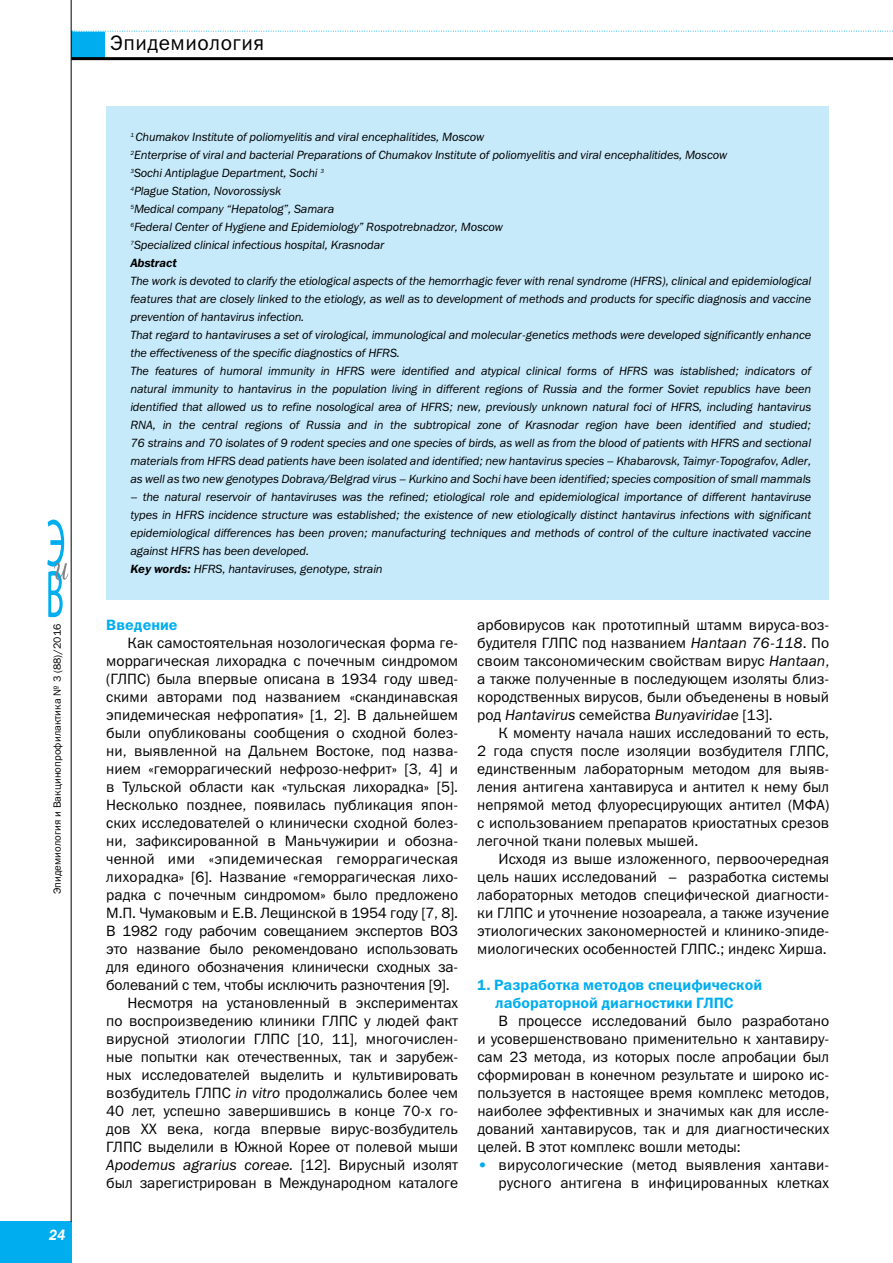
<style>
.page{position:relative;width:893px;height:1263px;background:#fff}
.page>*{position:absolute;margin:0;border:0;box-sizing:border-box;transform-origin:0 0}
.t1{font:21px "Franklin Gothic Book C";letter-spacing:.025em;color:#000}
.t2{font:15px/18px "Franklin Gothic Book C";color:#000;text-align:justify}
.t3{font:15px/18px "Franklin Gothic Demi C";color:#00aeef}
.t4{font:italic 15px "Franklin Gothic Book C";color:#000}
.t5{font:15px "Franklin Gothic Book C";letter-spacing:.02em;color:#000}
.t6{font:italic 15px "Franklin Gothic Demi C";color:#fff;scale:.9 1}
.t7{font:italic 12px/18px "Franklin Gothic Book C";letter-spacing:-.01em;color:#000}
.t8{font:italic 12px "Franklin Gothic Demi C";color:#000}
.t9{font:10.5px "Franklin Gothic Book C";letter-spacing:.005em;color:#000}
.s1{font-family:"Franklin Gothic Demi C"}
.s2{font-style:italic}
.s3{font-style:normal}
.s4{font-family:"Franklin Gothic Demi C";color:#00aeef}
</style>
<div class="page">
<div style="left:0;top:1222px;width:71px;height:41px;background:#00aeef"></div>
<div style="left:71px;top:31px;width:34px;height:29px;background:#00aeef"></div>
<svg style="left:72px;top:31px;width:821px;height:1px"></svg>
<hr style="left:72px;top:57px;width:821px;height:3px;background:#000">
<svg style="left:47px;top:520px;width:21px;height:97px"></svg>
<hr style="left:71px;top:0;width:1px;height:1222px;background:#000">
<div style="left:106px;top:106px;width:723px;height:494px;background:#c7eafb"></div>
<p class="t9" style="left:51px;top:894px;width:272px;rotate:-90deg">Эпидемиология и Вакцинопрофилактика № 3 (88)/2016</p>
<p class="t6" style="left:49px;top:1226px;width:20px">24</p>
<h1 class="t1" style="left:110px;top:31px;width:156px">Эпидемиология</h1>
<p class="t7" style="left:130px;top:127px;width:598px"><sup>1</sup> Chumakov Institute of poliomyelitis and viral encephalitides, Moscow<br><sup>2</sup>Enterprise of viral and bacterial Preparations of Chumakov Institute of poliomyelitis and viral encephalitides, Moscow <sup>3</sup>Sochi Antiplague Department, Sochi <sup>3<br>4</sup>Plague Station, Novorossiysk<br><sup>5</sup>Medical company “Hepatolog”, Samara<br><sup>6</sup>Federal Center of Hygiene and Epidemiology” Rospotrebnadzor, Moscow<br><sup>7</sup>Specialized clinical infectious hospital, Krasnodar</p>
<p class="t8" style="left:130px;top:256px;width:48px">Abstract</p>
<p class="t7" style="left:130px;top:271px;width:682px">The work is devoted to clarify the etiological aspects of the hemorrhagic fever with renal syndrome (HFRS), clinical and epidemiological features that are closely linked to the etiology, as well as to development of methods and products for specific diagnosis and vaccine prevention of hantavirus infection.<br>That regard to hantaviruses a set of virological, immunological and molecular-genetics methods were developed significantly enhance the effectiveness of the specific diagnostics of HFRS.<br>The features of humoral immunity in HFRS were identified and atypical clinical forms of HFRS was istablished; indicators of natural immunity to hantavirus in the population living in different regions of Russia and the former Soviet republics have been identified that allowed us to refine nosological area of HFRS; new, previously unknown natural foci of HFRS, including hantavirus RNA, in the central regions of Russia and in the subtropical zone of Krasnodar region have been identified and studied; 76 strains and 70 isolates of 9 rodent species and one species of birds, as well as from the blood of patients with HFRS and sectional materials from HFRS dead patients have been isolated and identified; new hantavirus species – Khabarovsk, Taimyr-Topografov, Adler, as well as two new genotypes Dobrava/Belgrad virus – Kurkino and Sochi have been identified; species composition of small mammals</p>
<p class="t7" style="left:130px;top:487px;width:682px">– the natural reservoir of hantaviruses was the refined; etiological role and epidemiological importance of different hantaviruse types in HFRS incidence structure was established; the existence of new etiologically distinct hantavirus infections with significant epidemiological differences has been proven; manufacturing techniques and methods of control of the culture inactivated vaccine against HFRS has been developed.<br><span class="s1">Key words:</span> HFRS, hantaviruses, genotype, strain</p>
<p class="t3" style="left:106px;top:616px;width:73px">Введение</p>
<p class="t2" style="left:128px;top:634px;width:332px">Как самостоятельная нозологическая форма ге-</p>
<p class="t2" style="left:106px;top:652px;width:353px">моррагическая лихорадка с почечным синдромом</p>
<p class="t2" style="left:106px;top:670px;width:353px">(ГЛПС) была впервые описана в 1934 году швед-</p>
<p class="t2" style="left:106px;top:688px;width:353px">скими авторами под названием «скандинавская</p>
<p class="t2" style="left:106px;top:706px;width:353px">эпидемическая нефропатия» [1, 2]. В дальнейшем</p>
<p class="t2" style="left:106px;top:724px;width:353px">были опубликованы сообщения о сходной болез-</p>
<p class="t2" style="left:106px;top:742px;width:353px">ни, выявленной на Дальнем Востоке, под назва-</p>
<p class="t2" style="left:106px;top:760px;width:353px">нием «геморрагический нефрозо-нефрит» [3, 4] и</p>
<p class="t2" style="left:106px;top:778px;width:353px">в Тульской области как «тульская лихорадка» [5].</p>
<p class="t2" style="left:106px;top:796px;width:353px">Несколько позднее, появилась публикация япон-</p>
<p class="t2" style="left:106px;top:814px;width:353px">ских исследователей о клинически сходной болез-</p>
<p class="t2" style="left:106px;top:832px;width:353px">ни, зафиксированной в Маньчужирии и обозна-</p>
<p class="t5" style="left:106px;top:851px;width:353px">ченной ими «эпидемическая геморрагическая</p>
<p class="t2" style="left:106px;top:868px;width:353px">лихорадка» [6]. Название «геморрагическая лихо-</p>
<p class="t2" style="left:106px;top:886px;width:353px">радка с почечным синдромом» было предложено</p>
<p class="t2" style="left:106px;top:904px;width:353px">М.П. Чумаковым и Е.В. Лещинской в 1954 году [7, 8].</p>
<p class="t2" style="left:106px;top:922px;width:353px">В 1982 году рабочим совещанием экспертов ВОЗ</p>
<p class="t2" style="left:106px;top:940px;width:353px">это название было рекомендовано использовать</p>
<p class="t2" style="left:106px;top:958px;width:353px">для единого обозначения клинически сходных за-</p>
<p class="t2" style="left:106px;top:976px;width:345px">болеваний с тем, чтобы исключить разночтения [9].</p>
<p class="t2" style="left:128px;top:994px;width:332px">Несмотря на установленный в экспериментах</p>
<p class="t2" style="left:106px;top:1012px;width:353px">по воспроизведению клиники ГЛПС у людей факт</p>
<p class="t2" style="left:106px;top:1030px;width:353px">вирусной этиологии ГЛПС [10, 11], многочислен-</p>
<p class="t2" style="left:106px;top:1048px;width:353px">ные попытки как отечественных, так и зарубеж-</p>
<p class="t2" style="left:106px;top:1066px;width:353px">ных исследователей выделить и культивировать</p>
<p class="t2" style="left:106px;top:1084px;width:353px">возбудитель ГЛПС <span class="s2">in vitro</span> продолжались более чем</p>
<p class="t2" style="left:106px;top:1102px;width:353px">40 лет, успешно завершившись в конце 70-х го-</p>
<p class="t2" style="left:106px;top:1120px;width:353px">дов ХХ века, когда впервые вирус-возбудитель</p>
<p class="t2" style="left:106px;top:1138px;width:353px">ГЛПС выделили в Южной Корее от полевой мыши</p>
<p class="t4" style="left:106px;top:1157px;width:353px">Apodemus agrarius coreae. <span class="s3">[12]. Вирусный изолят</span></p>
<p class="t2" style="left:106px;top:1174px;width:353px">был зарегистрирован в Международном каталоге</p>
<p class="t2" style="left:477px;top:616px;width:353px">арбовирусов как прототипный штамм вируса-воз&shy;будителя ГЛПС под названием <span class="s2">Hantaan 76-118</span>. По своим таксономическим свойствам вирус <span class="s2">Hantaan</span>, а также полученные в последующем изоляты близ&shy;кородственных вирусов, были объеденены в новый род <span class="s2">Hantavirus</span> семейства <span class="s2">Bunyaviridae</span> [13].</p>
<p class="t2" style="left:477px;top:724px;width:353px;text-indent:21px">К моменту начала наших исследований то есть, 2 года спустя после изоляции возбудителя ГЛПС, единственным лабораторным методом для выяв&shy;ления антигена хантавируса и антител к нему был непрямой метод флуоресцирующих антител (МФА) с использованием препаратов криостатных срезов легочной ткани полевых мышей.</p>
<p class="t2" style="left:477px;top:850px;width:353px;text-indent:21px">Исходя из выше изложенного, первоочередная цель наших исследований – разработка системы лабораторных методов специфической диагности&shy;ки ГЛПС и уточнение нозоареала, а также изучение этиологических закономерностей и клинико-эпиде&shy;миологических особенностей ГЛПС.; индекс Хирша.</p>
<p class="t3" style="left:495px;top:976px;width:268px;text-indent:-18px">1. Разработка методов специфической лабораторной диагностики ГЛПС</p>
<p class="t2" style="left:477px;top:1012px;width:353px;text-indent:21px">В процессе исследований было разработано и усовершенствовано применительно к хантавиру&shy;сам 23 метода, из которых после апробации был сформирован в конечном результате и широко ис&shy;пользуется в настоящее время комплекс методов, наиболее эффективных и значимых как для иссле&shy;дований хантавирусов, так и для диагностических целей. В этот комплекс вошли методы:</p>
<p class="t2" style="left:477px;top:1156px;width:353px;text-align:right"><span class="s4">•</span> вирусологические (метод выявления хантави&shy;русного антигена в инфицированных клетках</p>
</div>
